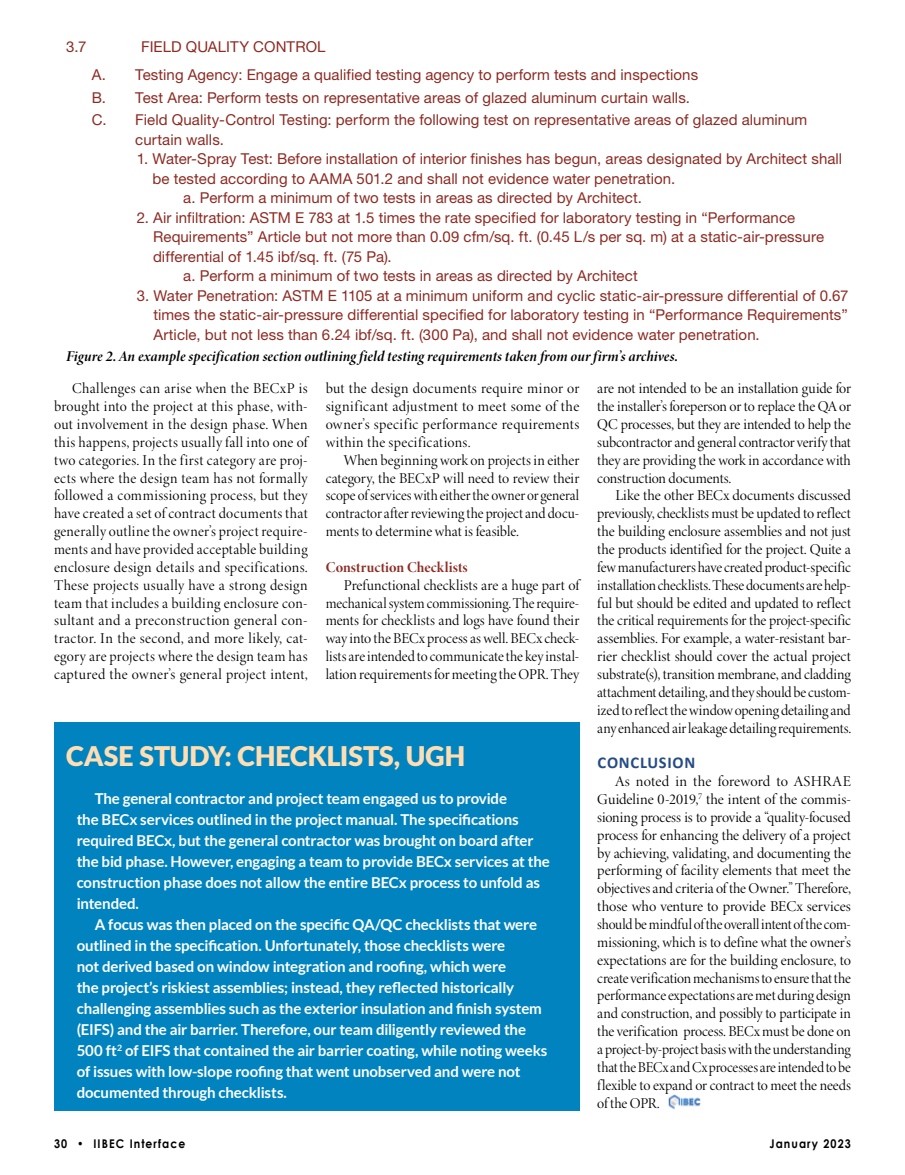
<style>
.page{position:relative;width:905px;height:1175px;background:#fff}
.page>*{position:absolute;margin:0;border:0;box-sizing:border-box;transform-origin:0 0}
.t1{font:900 27px "Lato";letter-spacing:-.005em;color:#ffdeb4}
.t2{font:700 16.5px "Calibri";letter-spacing:.045em;color:#264c85}
.t3{font:15px/17.9px "Minion 3 Display";letter-spacing:.005em;color:#000;text-align:justify}
.t4{font:15px/19.5px "Helvetica Neue LT Std";letter-spacing:.005em;color:#8c2b23}
.t5{font:700 15px/21px "Lato";letter-spacing:-.01em;color:#fff}
.t6{font:italic 700 15px "Minion 3 Display";letter-spacing:.005em;color:#000}
.t7{font:700 15px "Minion 3 Display";color:#8c2b23}
.t8{font:700 12px "Century Gothic";letter-spacing:.1em;color:#000;scale:.9 1}
</style>
<div class="page">
<div style="left:54px;top:721px;width:525px;height:389px;background:#0083be"></div>
<img style="left:668px;top:1094px;width:32px;height:15px">
<p class="t4" style="left:66px;top:36px;width:22px">3.7</p>
<p class="t4" style="left:92px;top:32px;width:608px;line-height:28.5px;text-indent:50px">FIELD QUALITY CONTROL<br>A. Testing Agency: Engage a qualified testing agency to perform tests and inspections</p>
<p class="t4" style="left:92px;top:86px;width:717px;line-height:22.5px">B. Test Area: Perform tests on representative areas of glazed aluminum curtain walls.<br>C. Field Quality-Control Testing: perform the following test on representative areas of glazed aluminum</p>
<p class="t4" style="left:135px;top:129px;width:90px">curtain walls.</p>
<p class="t4" style="left:137px;top:149px;width:707px">1. Water-Spray Test: Before installation of interior finishes has begun, areas designated by Architect shall</p>
<p class="t4" style="left:152px;top:168px;width:524px">be tested according to AAMA 501.2 and shall not evidence water penetration.</p>
<p class="t4" style="left:183px;top:188px;width:460px">a. Perform a minimum of two tests in areas as directed by Architect.</p>
<p class="t4" style="left:137px;top:207px;width:660px">2. Air infiltration: ASTM E 783 at 1.5 times the rate specified for laboratory testing in “Performance</p>
<p class="t4" style="left:153px;top:227px;width:672px">Requirements” Article but not more than 0.09 cfm/sq. ft. (0.45 L/s per sq. m) at a static-air-pressure</p>
<p class="t4" style="left:153px;top:246px;width:240px">differential of 1.45 ibf/sq. ft. (75 Pa).</p>
<p class="t4" style="left:183px;top:266px;width:456px">a. Perform a minimum of two tests in areas as directed by Architect</p>
<p class="t4" style="left:153px;top:285px;width:696px;text-align:justify;text-indent:-17px">3. Water Penetration: ASTM E 1105 at a minimum uniform and cyclic static-air-pressure differential of 0.67 times the static-air-pressure differential specified for laboratory testing in “Performance Requirements” Article, but not less than 6.24 ibf/sq. ft. (300 Pa), and shall not evidence water penetration.</p>
<p class="t6" style="left:66px;top:346px;width:613px">Figure 2. An example specification section outlining field testing requirements taken from our firm’s archives.</p>
<p class="t3" style="left:54px;top:379px;width:255px;text-indent:18px">Challenges can arise when the BECxP is brought into the project at this phase, with&shy;out involvement in the design phase. When this happens, projects usually fall into one of two categories. In the first category are proj&shy;ects where the design team has not formally followed a commissioning process, but they have created a set of contract documents that generally outline the owner’s project require&shy;ments and have provided acceptable building enclosure design details and specifications.<br>These projects usually have a strong design team that includes a building enclosure con&shy;sultant and a preconstruction general con&shy;tractor. In the second, and more likely, cat&shy;egory are projects where the design team has captured the owner’s general project intent,</p>
<p class="t3" style="left:326px;top:379px;width:255px">but the design documents require minor or significant adjustment to meet some of the owner’s specific performance requirements within the specifications.</p>
<p class="t3" style="left:326px;top:451px;width:255px;text-indent:18px">When beginning work on projects in either category, the BECxP will need to review their scope of services with either the owner or general contractor after reviewing the project and docu&shy;ments to determine what is feasible.</p>
<p class="t7" style="left:326px;top:556px;width:144px">Construction Checklists</p>
<p class="t3" style="left:326px;top:576px;width:255px;text-indent:18px">Prefunctional checklists are a huge part of mechanical system commissioning. The require&shy;ments for checklists and logs have found their way into the BECx process as well. BECx check&shy;lists are intended to communicate the key instal&shy;lation requirements for meeting the OPR. They</p>
<h1 class="t1" style="left:66px;top:740px;width:400px">CASE STUDY: CHECKLISTS, UGH</h1>
<p class="t5" style="left:77px;top:787px;width:475px;text-indent:18px">The general contractor and project team engaged us to provide<br>the BECx services outlined in the project manual. The specifications required BECx, but the general contractor was brought on board after the bid phase. However, engaging a team to provide BECx services at the construction phase does not allow the entire BECx process to unfold as intended.</p>
<p class="t5" style="left:77px;top:913px;width:472px;text-indent:18px">A focus was then placed on the specific QA/QC checklists that were outlined in the specification. Unfortunately, those checklists were<br>not derived based on window integration and roofing, which were<br>the project’s riskiest assemblies; instead, they reflected historically challenging assemblies such as the exterior insulation and finish system (EIFS) and the air barrier. Therefore, our team diligently reviewed the 500 ft<sup>2</sup> of EIFS that contained the air barrier coating, while noting weeks of issues with low-slope roofing that went unobserved and were not documented through checklists.</p>
<p class="t3" style="left:597px;top:379px;width:255px">are not intended to be an installation guide for the installer’s foreperson or to replace the QA or QC processes, but they are intended to help the subcontractor and general contractor verify that they are providing the work in accordance with construction documents.</p>
<p class="t3" style="left:597px;top:486px;width:255px;text-indent:18px">Like the other BECx documents discussed previously, checklists must be updated to reflect the building enclosure assemblies and not just the products identified for the project. Quite a few manufacturers have created product-specific installation checklists. These documents are help&shy;ful but should be edited and updated to reflect the critical requirements for the project-specific assemblies. For example, a water-resistant bar&shy;rier checklist should cover the actual project substrate(s), transition membrane, and cladding attachment detailing, and they should be custom&shy;ized to reflect the window opening detailing and any enhanced air leakage detailing requirements.</p>
<p class="t2" style="left:597px;top:751px;width:99px">CONCLUSION</p>
<p class="t3" style="left:597px;top:772px;width:255px;text-indent:18px">As noted in the foreword to ASHRAE Guideline 0-2019,<sup>7</sup> the intent of the commis&shy;sioning process is to provide a “quality-focused process for enhancing the delivery of a project by achieving, validating, and documenting the performing of facility elements that meet the objectives and criteria of the Owner.” Therefore, those who venture to provide BECx services should be mindful of the overall intent of the com&shy;missioning, which is to define what the owner’s expectations are for the building enclosure, to create verification mechanisms to ensure that the performance expectations are met during design and construction, and possibly to participate in the verification process. BECx must be done on a project-by-project basis with the understanding that the BECx and Cx processes are intended to be flexible to expand or contract to meet the needs of the OPR.</p>
<p class="t8" style="left:54px;top:1134px;width:147px">30 • IIBEC Interface</p>
<p class="t8" style="left:769px;top:1134px;width:92px">January 2023</p>
</div>
